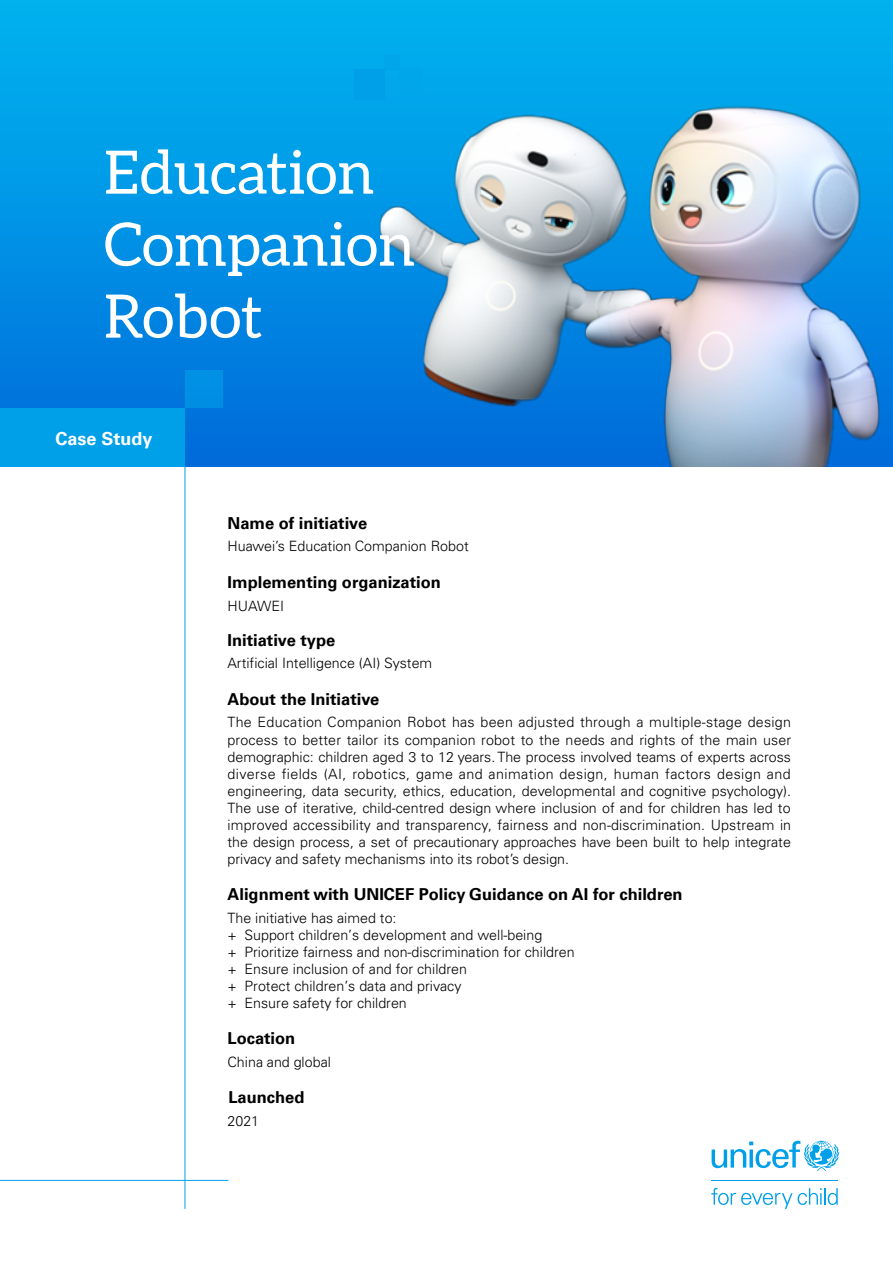
<style>
.page{position:relative;width:893px;height:1263px;background:#fff}
.page>*{position:absolute;margin:0;border:0;box-sizing:border-box;transform-origin:0 0}
.t1{font:60px/72px "Aleo";color:#fff}
.t2{font:700 18px "Univers";color:#fff}
.t3{font:700 16.5px "Univers";color:#000}
.t4{font:300 14.25px/17.1px "Univers";color:#000}
</style>
<div class="page">
<div style="left:0;top:0;width:893px;height:466px;background:linear-gradient(to bottom,#00b5ef,#006cda)"></div>
<div style="left:0;top:408px;width:185px;height:58px;background:#00a0e9"></div>
<img style="left:359px;top:79px;width:524px;height:387px">
<div style="left:185px;top:370px;width:37px;height:38px;background:#008fe4"></div>
<svg style="left:712px;top:1141px;width:127px;height:30px"></svg>
<hr style="left:711px;top:1180px;width:127px;height:1px;background:#00a0e9">
<svg style="left:711px;top:1188px;width:127px;height:21px"></svg>
<hr style="left:185px;top:466px;width:1px;height:743px;background:#00a0e9">
<hr style="left:0;top:1180px;width:228px;height:1px;background:#00a0e9">
<div style="left:354px;top:69px;width:30px;height:30px;background:#00a0e9"></div>
<div style="left:384px;top:54px;width:15px;height:15px;background:#00a0e9"></div>
<div style="left:399px;top:69px;width:23px;height:23px;background:#00a0e9"></div>
<h1 class="t1" style="left:104px;top:136px;width:313px">Education<br>Companion<br>Robot</h1>
<p class="t2" style="left:56px;top:428px;width:99px">Case Study</p>
<p class="t3" style="left:227px;top:513px;width:141px">Name of initiative</p>
<p class="t4" style="left:227px;top:537px;width:243px">Huawei’s Education Companion Robot</p>
<p class="t3" style="left:227px;top:572px;width:215px">Implementing organization</p>
<p class="t4" style="left:227px;top:597px;width:58px">HUAWEI</p>
<p class="t3" style="left:227px;top:630px;width:109px">Initiative type</p>
<p class="t4" style="left:227px;top:655px;width:206px">Artificial Intelligence (AI) System</p>
<p class="t3" style="left:227px;top:689px;width:153px">About the Initiative</p>
<p class="t4" style="left:228px;top:714px;width:565px;text-align:justify">The Education Companion Robot has been adjusted through a multiple-stage design process to better tailor its companion robot to the needs and rights of the main user demographic: children aged 3 to 12 years. The process involved teams of experts across diverse fields (AI, robotics, game and animation design, human factors design and engineering, data security, ethics, education, developmental and cognitive psychology).<br>The use of iterative, child-centred design where inclusion of and for children has led to improved accessibility and transparency, fairness and non-discrimination. Upstream in the design process, a set of precautionary approaches have been built to help integrate privacy and safety mechanisms into its robot’s design.</p>
<p class="t3" style="left:227px;top:884px;width:457px">Alignment with UNICEF Policy Guidance on AI for children</p>
<p class="t4" style="left:227px;top:909px;width:349px">The initiative has aimed to:<br>+ Support children’s development and well-being<br>+ Prioritize fairness and non-discrimination for children + Ensure inclusion of and for children<br>+ Protect children’s data and privacy<br>+ Ensure safety for children</p>
<p class="t3" style="left:227px;top:1029px;width:69px">Location</p>
<p class="t4" style="left:227px;top:1053px;width:105px">China and global</p>
<p class="t3" style="left:228px;top:1088px;width:78px">Launched</p>
<p class="t4" style="left:227px;top:1112px;width:33px">2021</p>
</div>
